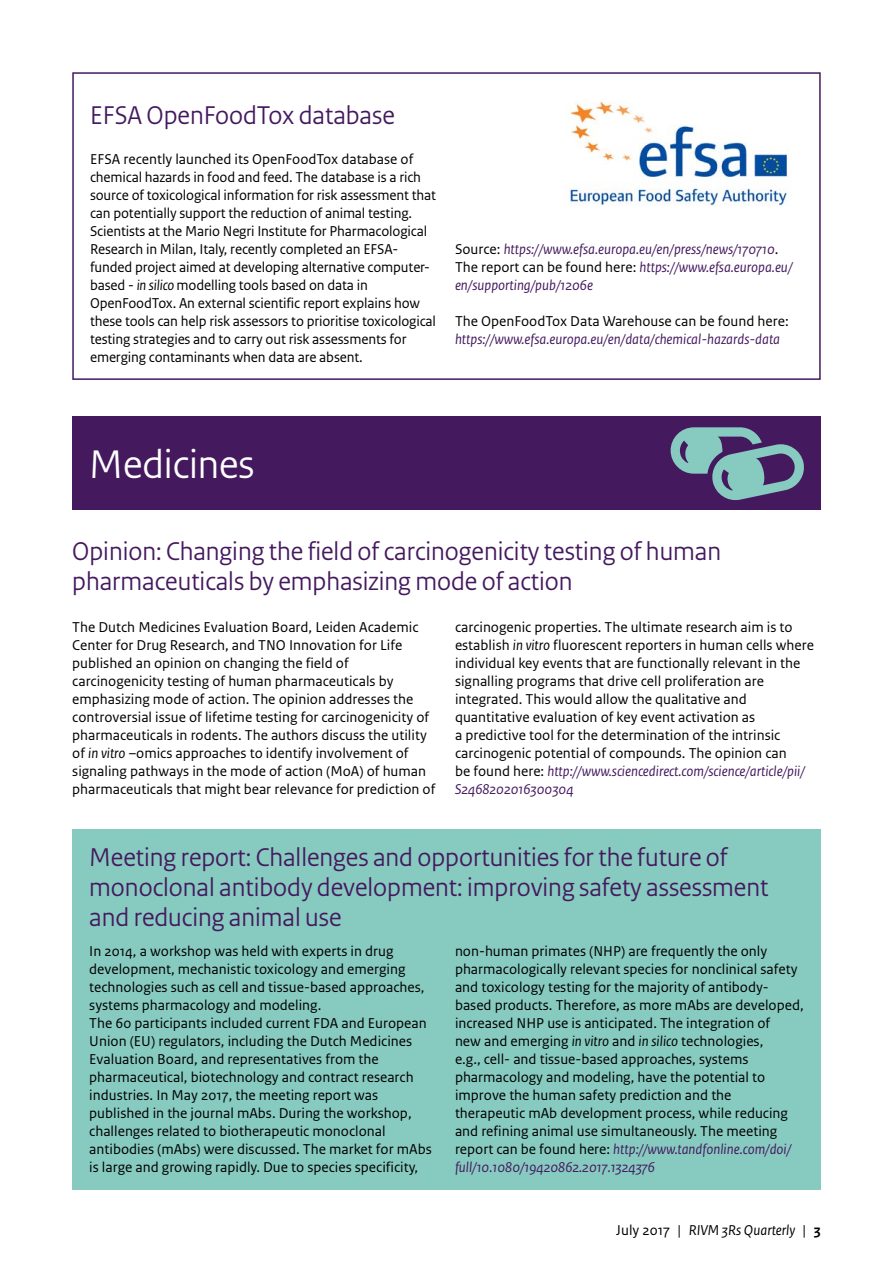
<style>
.page{position:relative;width:893px;height:1263px;background:#fff}
.page>*{position:absolute;margin:0;border:0;box-sizing:border-box;transform-origin:0 0}
.H1_kop{font:42px "Rijksoverheid Sans Heading";color:#fff}
.H2_05_RIVM_Paragraaf{font:27px/30px "Rijksoverheid Sans Heading";color:#44195e}
._10_RIVM_Broodtekst{font:15px/18px "Rijksoverheid Sans Text";color:#000}
._10_RIVM_Broodtekst-2{font:italic 15px/18px "Rijksoverheid Sans Text";color:#44195e}
.t1{font:italic 15px "Rijksoverheid Sans Text";color:#000}
.s1{font-style:italic}
.s2{font-style:normal;color:#000}
.s3{font-style:italic;color:#44195e}
.s4{font-style:normal}
.s5{font-weight:700;font-style:normal}
</style>
<div class="page">
<div style="left:72px;top:72px;width:749px;height:308px;border:2px solid #44195e"></div>
<img style="left:569px;top:101px;width:223px;height:105px">
<div style="left:72px;top:416px;width:749px;height:93px;background:#44195e"></div>
<svg style="left:671px;top:427px;width:133px;height:73px"></svg>
<div style="left:72px;top:830px;width:749px;height:360px;background:#87cac0"></div>
<h2 class="H2_05_RIVM_Paragraaf" style="left:90px;top:101px;width:306px">EFSA OpenFoodTox database</h2>
<p class="_10_RIVM_Broodtekst" style="left:90px;top:151px;width:347px">EFSA recently launched its OpenFoodTox database of chemical hazards in food and feed. The database is a rich source of toxicological information for risk assessment that can potentially support the reduction of animal testing.<br>Scientists at the Mario Negri Institute for Pharmacological Research in Milan, Italy, recently completed an EFSA&shy;funded project aimed at developing alternative computer&shy;based - <span class="s1">in silico</span> modelling tools based on data in OpenFoodTox. An external scientific report explains how these tools can help risk assessors to prioritise toxicological testing strategies and to carry out risk assessments for emerging contaminants when data are absent.</p>
<p class="_10_RIVM_Broodtekst-2" style="left:455px;top:241px;width:325px"><span class="s2">Source:</span> https://www.efsa.europa.eu/en/press/news/170710<span class="s2">.</span></p>
<p class="_10_RIVM_Broodtekst-2" style="left:455px;top:259px;width:339px"><span class="s2">The report can be found here:</span> https://www.efsa.europa.eu/ en/supporting/pub/1206e</p>
<p class="_10_RIVM_Broodtekst-2" style="left:455px;top:313px;width:335px"><span class="s2">The OpenFoodTox Data Warehouse can be found here: </span>https://www.efsa.europa.eu/en/data/chemical-hazards-data</p>
<h1 class="H1_kop" style="left:89px;top:440px;width:167px">Medicines</h1>
<h2 class="H2_05_RIVM_Paragraaf" style="left:72px;top:536px;width:650px">Opinion: Changing the field of carcinogenicity testing of human pharmaceuticals by emphasizing mode of action</h2>
<p class="_10_RIVM_Broodtekst" style="left:72px;top:618px;width:365px">The Dutch Medicines Evaluation Board, Leiden Academic Center for Drug Research, and TNO Innovation for Life published an opinion on changing the field of carcinogenicity testing of human pharmaceuticals by emphasizing mode of action. The opinion addresses the controversial issue of lifetime testing for carcinogenicity of pharmaceuticals in rodents. The authors discuss the utility of <span class="s1">in vitro</span> –omics approaches to identify involvement of signaling pathways in the mode of action (MoA) of human pharmaceuticals that might bear relevance for prediction of</p>
<p class="_10_RIVM_Broodtekst" style="left:455px;top:618px;width:360px">carcinogenic properties. The ultimate research aim is to establish <span class="s1">in vitro</span> fluorescent reporters in human cells where individual key events that are functionally relevant in the signalling programs that drive cell proliferation are integrated. This would allow the qualitative and quantitative evaluation of key event activation as<br>a predictive tool for the determination of the intrinsic carcinogenic potential of compounds. The opinion can<br>be found here: <span class="s3">http://www.sciencedirect.com/science/article/pii/ S2468202016300304</span></p>
<h2 class="H2_05_RIVM_Paragraaf" style="left:89px;top:842px;width:681px">Meeting report: Challenges and opportunities for the future of monoclonal antibody development: improving safety assessment and reducing animal use</h2>
<p class="_10_RIVM_Broodtekst" style="left:89px;top:942px;width:344px">In 2014, a workshop was held with experts in drug development, mechanistic toxicology and emerging technologies such as cell and tissue-based approaches, systems pharmacology and modeling.<br>The 60 participants included current FDA and European Union (EU) regulators, including the Dutch Medicines Evaluation Board, and representatives from the pharmaceutical, biotechnology and contract research industries. In May 2017, the meeting report was published in the journal mAbs. During the workshop, challenges related to biotherapeutic monoclonal antibodies (mAbs) were discussed. The market for mAbs is large and growing rapidly. Due to species specificity,</p>
<p class="_10_RIVM_Broodtekst" style="left:455px;top:942px;width:350px">non-human primates (NHP) are frequently the only pharmacologically relevant species for nonclinical safety and toxicology testing for the majority of antibody&shy;based products. Therefore, as more mAbs are developed, increased NHP use is anticipated. The integration of<br>new and emerging <span class="s1">in vitro</span> and <span class="s1">in silico</span> technologies,<br>e.g., cell- and tissue-based approaches, systems pharmacology and modeling, have the potential to improve the human safety prediction and the therapeutic mAb development process, while reducing and refining animal use simultaneously. The meeting report can be found here: <span class="s3">http://www.tandfonline.com/doi/ full/10.1080/19420862.2017.1324376</span></p>
<p class="t1" style="left:616px;top:1221px;width:206px"><span class="s4">July 2017 |</span> RIVM 3Rs Quarterly <span class="s4">|</span> <span class="s5">3</span></p>
</div>
